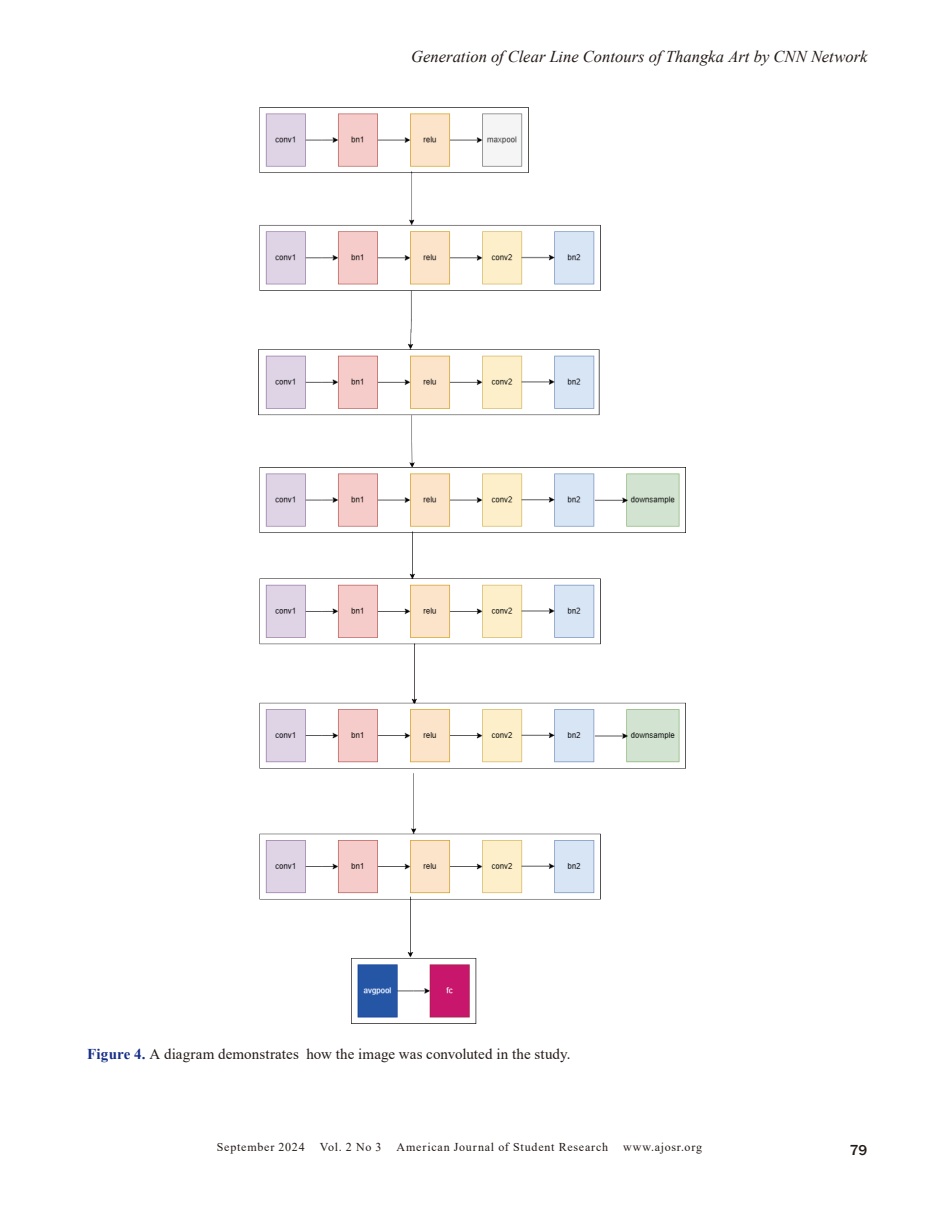
<style>
.page{position:relative;width:944px;height:1214px;background:#fff}
.page>*{position:absolute;margin:0;border:0;box-sizing:border-box;transform-origin:0 0}
.t1{font:italic 16.5px "Times New Roman";color:#231916}
._6_2_Figure_-_text{font:15px "Times New Roman";letter-spacing:.005em;color:#231916}
.t2{font:500 15px "Franklin Gothic";color:#231916}
.t3{font:12px "Times New Roman";letter-spacing:.06em;color:#231916}
.s1{font-weight:700;color:#152e87}
</style>
<div class="page">
<img style="left:258px;top:107px;width:427px;height:916px">
<h1 class="t1" style="left:411px;top:45px;width:458px">Generation of Clear Line Contours of Thangka Art by CNN Network</h1>
<p class="_6_2_Figure_-_text" style="left:87px;top:1043px;width:485px"><span class="s1">Figure 4.</span> A diagram demonstrates how the image was convoluted in the study.</p>
<p class="t3" style="left:217px;top:1138px;width:89px">September 2024</p>
<p class="t3" style="left:320px;top:1138px;width:63px">Vol. 2 No 3</p>
<p class="t3" style="left:396px;top:1138px;width:307px">American Journal of Student Research www.ajosr.org</p>
<p class="t2" style="left:850px;top:1140px;width:19px">79</p>
</div>
